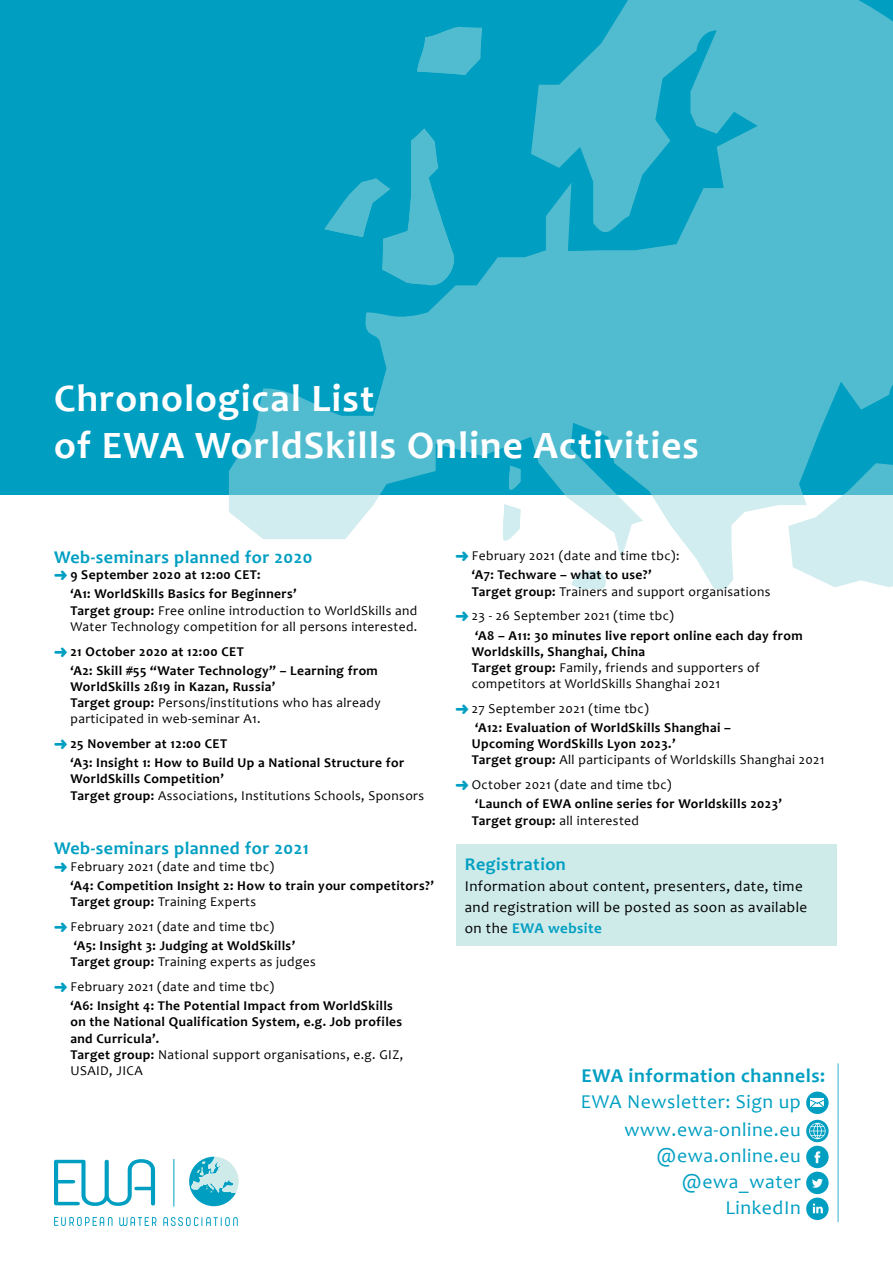
<style>
.page{position:relative;width:893px;height:1263px;background:#fff}
.page>*{position:absolute;margin:0;border:0;box-sizing:border-box;transform-origin:0 0}
.t1{font:700 39px/46.8px "Candara";letter-spacing:.03em;color:#fff}
.t2{font:19.65px/26px "Candara";letter-spacing:.03em;color:#009fc2;text-align:right}
.t3{font:700 19.65px "Candara";letter-spacing:.03em;color:#009fc2}
.t4{font:700 18px "Candara";letter-spacing:.03em;color:#009fc2}
.t5{font:15px/21px "Candara";letter-spacing:.03em;color:#000}
.t6{font:700 13.5px/16.2px "Candara";letter-spacing:.03em;color:#000}
.t7{font:13.5px/16.2px "Candara";letter-spacing:.03em;color:#000}
.s1{font-weight:700}
.s2{font-weight:400}
.s3{font-weight:700;color:#009fc2}
</style>
<div class="page">
<div style="left:0;top:0;width:893px;height:494px;background:#009fc2"></div>
<svg style="left:229px;top:0;width:664px;height:588px;fill:#51bcd0"></svg>
<svg style="left:571px;top:569px;width:38px;height:19px"></svg>
<svg style="left:508px;top:466px;width:12px;height:24px"></svg>
<svg style="left:502px;top:504px;width:18px;height:39px"></svg>
<svg style="left:417px;top:27px;width:65px;height:48px"></svg>
<svg style="left:324px;top:128px;width:135px;height:162px"></svg>
<svg style="left:54px;top:1159px;width:101px;height:47px"></svg>
<hr style="left:173px;top:1159px;width:1px;height:47px;background:#009fc2">
<svg style="left:54px;top:1217px;width:59px;height:9px"></svg>
<svg style="left:119px;top:1217px;width:38px;height:9px"></svg>
<svg style="left:163px;top:1217px;width:75px;height:9px"></svg>
<svg style="left:189px;top:1157px;width:50px;height:49px"></svg>
<svg style="left:806px;top:1091px;width:23px;height:23px"></svg>
<div style="left:811px;top:1098px;width:13px;height:9px;background:#fff"></div>
<svg style="left:809px;top:1099px;width:16px;height:10px"></svg>
<svg style="left:806px;top:1120px;width:23px;height:22px"></svg>
<svg style="left:809px;top:1123px;width:17px;height:16px"></svg>
<div style="left:806px;top:1146px;width:23px;height:22px;background:#009fc2;border-radius:50%"></div>
<svg style="left:814px;top:1151px;width:6px;height:12px"></svg>
<div style="left:806px;top:1172px;width:23px;height:22px;background:#009fc2;border-radius:50%"></div>
<svg style="left:812px;top:1179px;width:11px;height:9px"></svg>
<svg style="left:806px;top:1197px;width:23px;height:23px"></svg>
<svg style="left:813px;top:1203px;width:10px;height:10px"></svg>
<hr style="left:837px;top:1064px;width:2px;height:157px;background:#009fc2">
<div style="left:456px;top:844px;width:381px;height:101px;background:#ceebea"></div>
<svg style="left:456px;top:552px;width:12px;height:9px"></svg>
<h1 class="t1" style="left:54px;top:374px;width:646px">Chronological List<br>of EWA WorldSkills Online Activities</h1>
<h3 class="t4" style="left:54px;top:546px;width:260px">Web-seminars planned for 2020</h3>
<p class="t6" style="left:70px;top:565px;width:228px;line-height:19.2px">9 September 2020 at 12:00 CET:<br>‘A1: WorldSkills Basics for Beginners’</p>
<p class="t7" style="left:70px;top:602px;width:348px"><span class="s1">Target group:</span> Free online introduction to WorldSkills and<br>Water Technology competition for all persons interested.</p>
<p class="t6" style="left:70px;top:641px;width:309px;line-height:19.2px">21 October 2020 at 12:00 CET<br>‘A2: Skill #55 “Water Technology” – Learning from</p>
<p class="t7" style="left:70px;top:678px;width:312px"><span class="s1">WorldSkills 2ß19 in Kazan, Russia’<br>Target group:</span> Persons/institutions who has already participated in web-seminar A1.</p>
<p class="t6" style="left:70px;top:734px;width:335px;line-height:19.2px">25 November at 12:00 CET<br>‘A3: Insight 1: How to Build Up a National Structure for</p>
<p class="t7" style="left:70px;top:771px;width:355px"><span class="s1">WorldSkills Competition’<br>Target group:</span> Associations, Institutions Schools, Sponsors</p>
<h3 class="t4" style="left:54px;top:837px;width:256px">Web-seminars planned for 2021</h3>
<p class="t7" style="left:70px;top:858px;width:205px">February 2021 (date and time tbc)</p>
<p class="t6" style="left:70px;top:877px;width:365px">‘A4: Competition Insight 2: How to train your competitors?’<br>Target group: <span class="s2">Training Experts</span></p>
<p class="t7" style="left:70px;top:918px;width:205px">February 2021 (date and time tbc)</p>
<p class="t6" style="left:70px;top:937px;width:247px">‘A5: Insight 3: Judging at WoldSkills’<br>Target group: <span class="s2">Training experts as judges</span></p>
<p class="t7" style="left:70px;top:978px;width:205px">February 2021 (date and time tbc)</p>
<p class="t6" style="left:70px;top:997px;width:334px">‘A6: Insight 4: The Potential Impact from WorldSkills on the National Qualification System, e.g. Job profiles and Curricula’.<br>Target group: <span class="s2">National support organisations, e.g. GIZ, USAID, JICA</span></p>
<p class="t7" style="left:472px;top:548px;width:209px">February 2021 (date and time tbc):</p>
<p class="t6" style="left:472px;top:567px;width:300px">‘A7: Techware – what to use?’<br>Target group: <span class="s2">Trainers and support organisations</span></p>
<p class="t7" style="left:472px;top:608px;width:204px">23 - 26 September 2021 (time tbc)</p>
<p class="t6" style="left:472px;top:627px;width:332px">‘A8 – A11: 30 minutes live report online each day from Worldskills, Shanghai, China<br>Target group: <span class="s2">Family, friends and supporters of competitors at WorldSkills Shanghai 2021</span></p>
<p class="t7" style="left:472px;top:700px;width:179px">27 September 2021 (time tbc)</p>
<p class="t6" style="left:472px;top:719px;width:354px">‘A12: Evaluation of WorldSkills Shanghai –<br>Upcoming WordSkills Lyon 2023.’<br>Target group: <span class="s2">All participants of Worldskills Shanghai 2021</span></p>
<p class="t7" style="left:472px;top:776px;width:201px">October 2021 (date and time tbc)</p>
<p class="t6" style="left:472px;top:796px;width:312px">‘Launch of EWA online series for Worldskills 2023’<br>Target group: <span class="s2">all interested</span></p>
<h3 class="t4" style="left:465px;top:852px;width:103px">Registration</h3>
<p class="t5" style="left:465px;top:875px;width:344px">Information about content, presenters, date, time and registration will be posted as soon as available on the <span class="s3">EWA website</span></p>
<h2 class="t3" style="left:581px;top:1063px;width:245px">EWA information channels:</h2>
<h2 class="t2" style="left:581px;top:1087px;width:221px;line-height:28.2px">EWA Newsletter: Sign up www.ewa-online.eu</h2>
<h2 class="t2" style="left:657px;top:1143px;width:146px">@ewa.online.eu @ewa_water<br>LinkedIn</h2>
</div>
